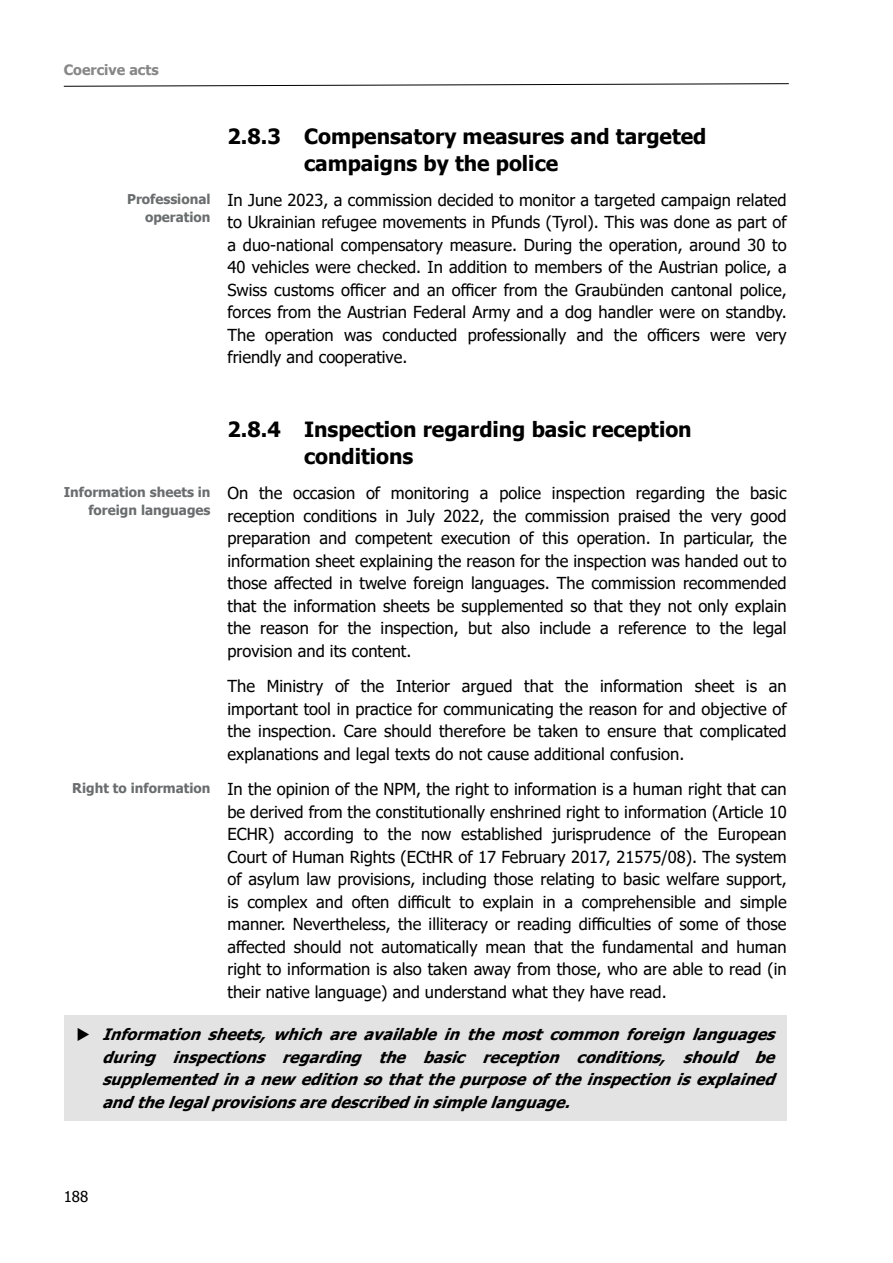
<style>
.page{position:relative;width:893px;height:1263px;background:#fff}
.page>*{position:absolute;margin:0;border:0;box-sizing:border-box;transform-origin:0 0}
.Ü3{font:700 21px/27px "Tahoma";color:#000}
.Fliesstext{font:16.5px/22.5px "Tahoma";color:#000;text-align:justify}
.Empfehlungen{font:italic 700 15.75px/22.5px "Tahoma";color:#000;text-align:justify}
.t1{font:15px "Tahoma";color:#000}
.t2{font:700 14.25px "Tahoma";color:#878787}
.t3{font:700 13.5px/18px "Tahoma";color:#696d6e;text-align:right}
</style>
<div class="page">
<svg style="left:63px;top:83px;width:726px;height:4px"></svg>
<div style="left:64px;top:1015px;width:723px;height:105px;background:#e3e3e3"></div>
<p class="t2" style="left:64px;top:59px;width:96px">Coercive acts</p>
<p class="t3" style="left:127px;top:190px;width:85px">Professional operation</p>
<h3 class="Ü3" style="left:304px;top:123px;width:404px;text-indent:-77px">2.8.3 Compensatory measures and targeted campaigns by the police</h3>
<p class="Fliesstext" style="left:227px;top:190px;width:561px">In June 2023, a commission decided to monitor a targeted campaign related to Ukrainian refugee movements in Pfunds (Tyrol). This was done as part of a duo-national compensatory measure. During the operation, around 30 to 40 vehicles were checked. In addition to members of the Austrian police, a Swiss customs officer and an officer from the Graubünden cantonal police, forces from the Austrian Federal Army and a dog handler were on standby.<br>The operation was conducted professionally and the officers were very friendly and cooperative.</p>
<p class="t3" style="left:64px;top:484px;width:148px">Information sheets in foreign languages</p>
<p class="t3" style="left:72px;top:779px;width:140px">Right to information</p>
<h3 class="Ü3" style="left:304px;top:417px;width:389px;text-indent:-77px">2.8.4 Inspection regarding basic reception conditions</h3>
<p class="Fliesstext" style="left:227px;top:483px;width:561px">On the occasion of monitoring a police inspection regarding the basic reception conditions in July 2022, the commission praised the very good preparation and competent execution of this operation. In particular, the information sheet explaining the reason for the inspection was handed out to those affected in twelve foreign languages. The commission recommended that the information sheets be supplemented so that they not only explain the reason for the inspection, but also include a reference to the legal provision and its content.</p>
<p class="Fliesstext" style="left:227px;top:676px;width:561px">The Ministry of the Interior argued that the information sheet is an important tool in practice for communicating the reason for and objective of the inspection. Care should therefore be taken to ensure that complicated explanations and legal texts do not cause additional confusion.</p>
<p class="Fliesstext" style="left:227px;top:779px;width:561px">In the opinion of the NPM, the right to information is a human right that can be derived from the constitutionally enshrined right to information (Article 10<br>ECHR) according to the now established jurisprudence of the European Court of Human Rights (ECtHR of 17 February 2017, 21575/08). The system of asylum law provisions, including those relating to basic welfare support, is complex and often difficult to explain in a comprehensible and simple manner. Nevertheless, the illiteracy or reading difficulties of some of those affected should not automatically mean that the fundamental and human right to information is also taken away from those, who are able to read (in their native language) and understand what they have read.</p>
<p class="Empfehlungen" style="left:102px;top:1024px;width:682px">Informationsheets,whichareavailableinthemostcommonforeignlanguages during inspections regarding the basic reception conditions, should be supplementedinaneweditionsothatthepurposeoftheinspectionisexplained andthelegalprovisionsaredescribedinsimplelanguage.</p>
<p class="t1" style="left:64px;top:1187px;width:26px">188</p>
</div>
